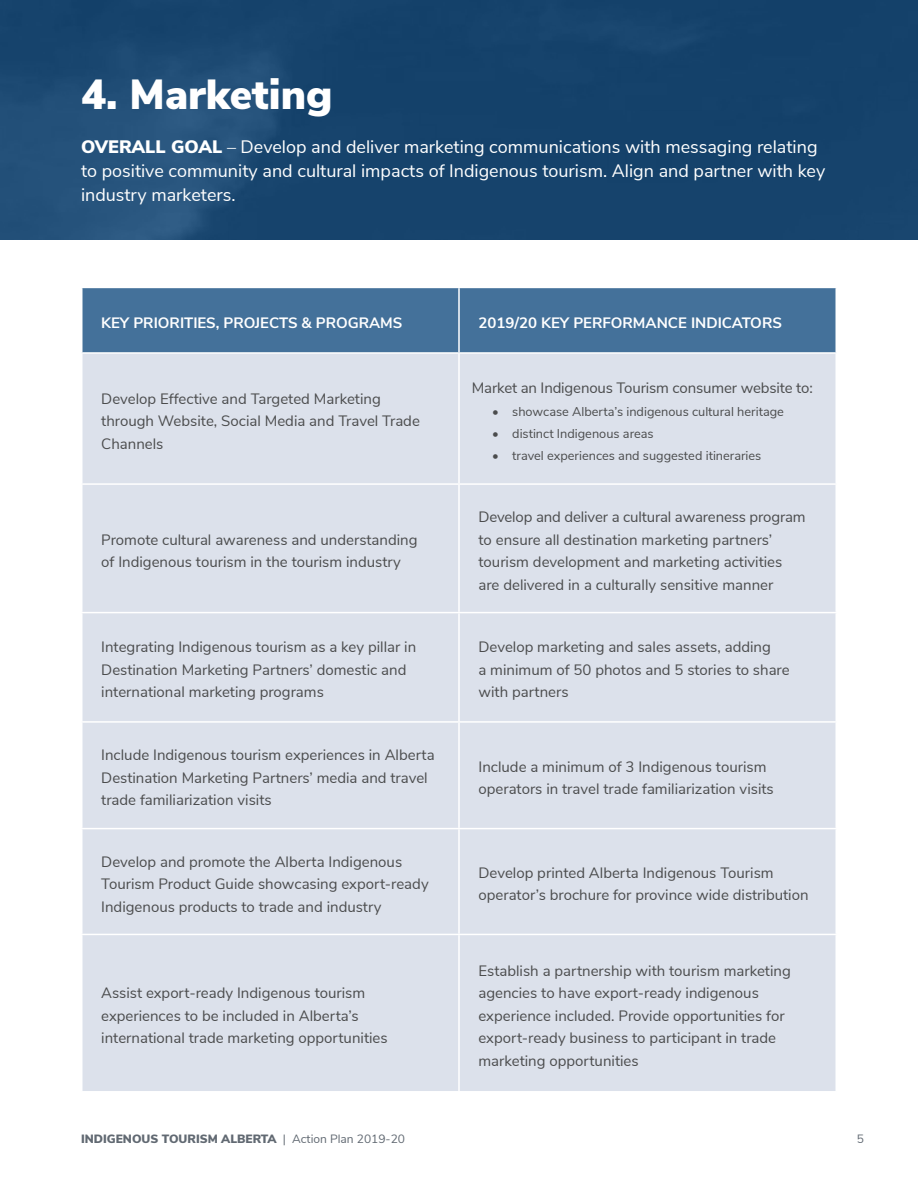
<style>
.page{position:relative;width:918px;height:1188px;background:#fff}
.page>*{position:absolute;margin:0;border:0;box-sizing:border-box;transform-origin:0 0}
.t1{font:900 42px "Nunito Sans";color:#fff}
.Intro_Paragraph_Subt{font:18px/24px "Nunito Sans";color:#fff}
.Body{font:15px/22.5px "Nunito Sans";color:#4b4c4d}
.CHART_-_h1{font:700 15px "Nunito Sans";color:#fff}
.t2{font:12.75px "Nunito Sans";color:#4b4c4d}
.t3{font:900 12px "Nunito Sans";color:#616972}
.t4{font:12px "Nunito Sans";color:#616972}
.s1{font-weight:900}
.s2{font-weight:400}
</style>
<div class="page">
<div style="left:0;top:0;width:918px;height:240px;background:linear-gradient(to right,#204d76,#113e67)"></div>
<div style="left:82px;top:288px;width:754px;height:64px;background:#44719a"></div>
<div style="left:82px;top:354px;width:754px;height:737px;background:#dce1eb"></div>
<hr style="left:458px;top:288px;width:2px;height:64px;background:#fff">
<hr style="left:81px;top:483px;width:378px;height:2px;background:#fff">
<hr style="left:81px;top:612px;width:378px;height:1px;background:#fff">
<hr style="left:81px;top:721px;width:378px;height:2px;background:#fff">
<hr style="left:81px;top:828px;width:378px;height:1px;background:#fff">
<hr style="left:81px;top:934px;width:378px;height:1px;background:#fff">
<hr style="left:458px;top:354px;width:2px;height:129px;background:#fff">
<hr style="left:459px;top:483px;width:378px;height:2px;background:#fff">
<hr style="left:458px;top:485px;width:2px;height:127px;background:#fff">
<hr style="left:459px;top:612px;width:378px;height:1px;background:#fff">
<hr style="left:458px;top:613px;width:2px;height:108px;background:#fff">
<hr style="left:459px;top:721px;width:378px;height:2px;background:#fff">
<hr style="left:458px;top:723px;width:2px;height:105px;background:#fff">
<hr style="left:459px;top:828px;width:378px;height:1px;background:#fff">
<hr style="left:458px;top:829px;width:2px;height:105px;background:#fff">
<hr style="left:459px;top:934px;width:378px;height:1px;background:#fff">
<hr style="left:458px;top:935px;width:2px;height:156px;background:#fff">
<h1 class="t1" style="left:81px;top:64px;width:253px">4. Marketing</h1>
<p class="Intro_Paragraph_Subt" style="left:81px;top:134px;width:746px"><span class="s1">OVERALL GOAL</span> – Develop and deliver marketing communications with messaging relating to positive community and cultural impacts of Indigenous tourism. Align and partner with key industry marketers.</p>
<p class="CHART_-_h1" style="left:101px;top:312px;width:303px">KEY PRIORITIES, PROJECTS &amp; PROGRAMS</p>
<p class="CHART_-_h1" style="left:478px;top:312px;width:305px">2019/20 KEY PERFORMANCE INDICATORS</p>
<p class="Body" style="left:101px;top:386px;width:320px">Develop Effective and Targeted Marketing through Website, Social Media and Travel Trade<br>Channels</p>
<p class="Body" style="left:101px;top:527px;width:318px">Promote cultural awareness and understanding of Indigenous tourism in the tourism industry</p>
<p class="Body" style="left:472px;top:375px;width:343px">Market an Indigenous Tourism consumer website to:</p>
<p class="t2" style="left:492px;top:402px;width:293px">• showcase Alberta’s indigenous cultural heritage</p>
<p class="t2" style="left:492px;top:424px;width:163px">• distinct Indigenous areas</p>
<p class="t2" style="left:492px;top:446px;width:271px">• travel experiences and suggested itineraries</p>
<p class="Body" style="left:478px;top:505px;width:329px">Develop and deliver a cultural awareness program to ensure all destination marketing partners’ tourism development and marketing activities are delivered in a culturally sensitive manner</p>
<p class="Body" style="left:101px;top:635px;width:317px">Integrating Indigenous tourism as a key pillar in<br>Destination Marketing Partners’ domestic and international marketing programs</p>
<p class="Body" style="left:478px;top:635px;width:313px">Develop marketing and sales assets, adding<br>a minimum of 50 photos and 5 stories to share with partners</p>
<p class="Body" style="left:101px;top:743px;width:335px">Include Indigenous tourism experiences in Alberta<br>Destination Marketing Partners’ media and travel trade familiarization visits</p>
<p class="Body" style="left:478px;top:754px;width:297px">Include a minimum of 3 Indigenous tourism operators in travel trade familiarization visits</p>
<p class="Body" style="left:101px;top:849px;width:329px">Develop and promote the Alberta Indigenous<br>Tourism Product Guide showcasing export-ready<br>Indigenous products to trade and industry</p>
<p class="Body" style="left:478px;top:860px;width:332px">Develop printed Alberta Indigenous Tourism operator’s brochure for province wide distribution</p>
<p class="Body" style="left:101px;top:981px;width:288px">Assist export-ready Indigenous tourism experiences to be included in Alberta’s international trade marketing opportunities</p>
<p class="Body" style="left:478px;top:958px;width:314px">Establish a partnership with tourism marketing agencies to have export-ready indigenous experience included. Provide opportunities for export-ready business to participant in trade marketing opportunities</p>
<p class="t3" style="left:81px;top:1130px;width:326px">INDIGENOUS TOURISM ALBERTA <span class="s2">| Action Plan 2019-20</span></p>
<p class="t4" style="left:857px;top:1130px;width:9px">5</p>
</div>
